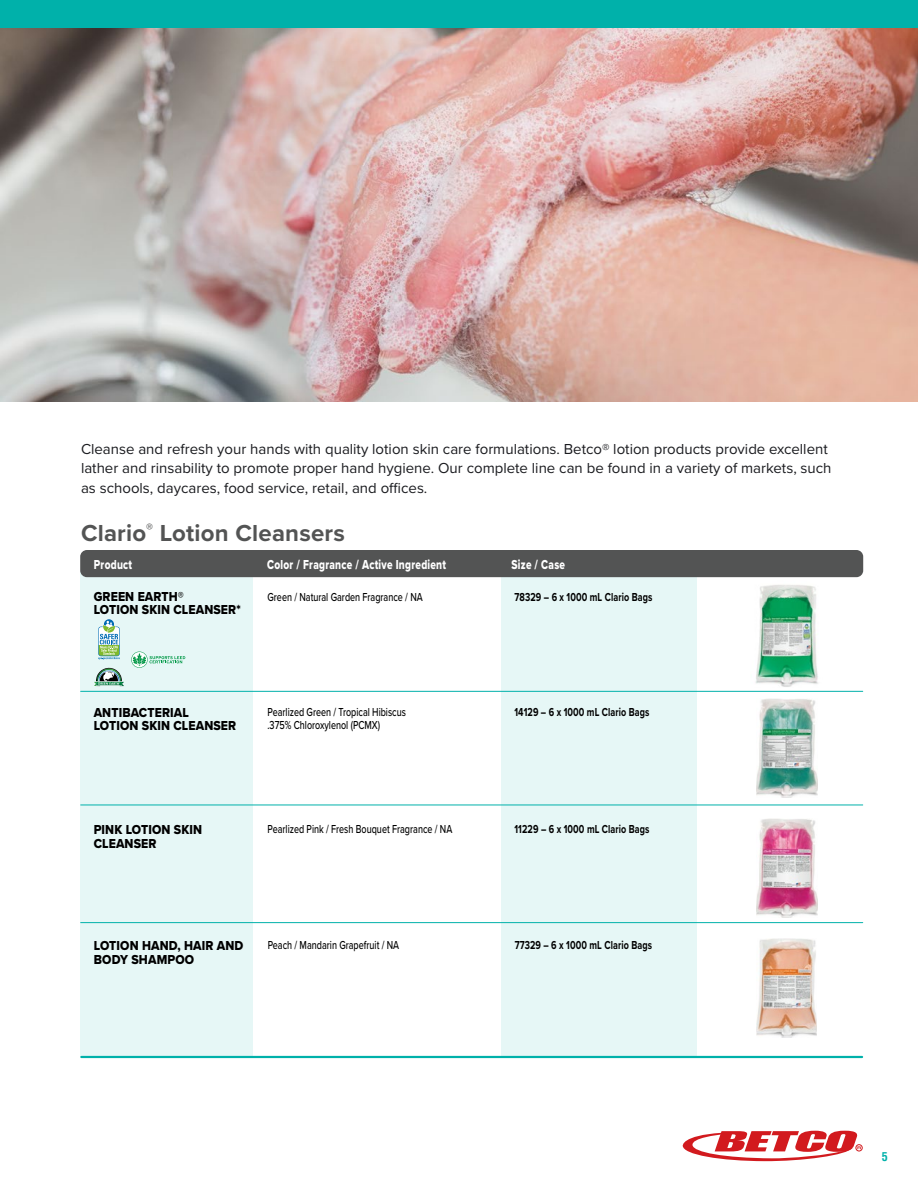
<style>
.page{position:relative;width:918px;height:1188px;background:#fff}
.page>*{position:absolute;margin:0;border:0;box-sizing:border-box;transform-origin:0 0}
.t1{font:700 24px "Proxima Nova";letter-spacing:.01em;color:#535454}
.t2{font:15px/19.5px "Proxima Nova";color:#1a1b1f}
.t3{font:13.5px "Proxima Nova Extrabld";letter-spacing:.01em;color:#000;scale:.9 1}
.t4{font:13.5px "Proxima Nova Extrabld";letter-spacing:.025em;color:#fff;scale:.75 1}
.t5{font:500 12px/13.5px "Proxima Nova";color:#000;scale:.75 1}
.t6{font:700 12px "Proxima Nova";letter-spacing:.01em;color:#000;scale:.75 1}
.t7{font:700 condensed 12px "Helvetica LT Pro";color:#00b1aa}
</style>
<div class="page">
<div style="left:80px;top:572px;width:173px;height:485px;background:#e6f7f6"></div>
<div style="left:254px;top:1144px;width:7px;height:7px;border:1px solid #fff;border-radius:50%"></div>
<svg style="left:254px;top:1144px;width:5px;height:7px"></svg>
<img style="left:1px;top:28px;width:917px;height:373px">
<div style="left:502px;top:575px;width:195px;height:483px;background:#e6f7f6"></div>
<div style="left:80px;top:550px;width:783px;height:27px;background:#535454;border-radius:7px"></div>
<hr style="left:81px;top:691px;width:782px;height:1px;background:#00b1aa">
<hr style="left:81px;top:805px;width:782px;height:1px;background:#00b1aa">
<hr style="left:81px;top:922px;width:782px;height:1px;background:#00b1aa">
<hr style="left:81px;top:1056px;width:781px;height:2px;background:#00b1aa">
<img style="left:756px;top:819px;width:62px;height:98px">
<img style="left:756px;top:699px;width:62px;height:98px">
<img style="left:757px;top:938px;width:60px;height:99px">
<img style="left:755px;top:585px;width:63px;height:102px">
<div style="left:0;top:0;width:918px;height:28px;background:#00b1aa"></div>
<div style="left:855px;top:1144px;width:8px;height:7px;border:1px solid #d21a1e;border-radius:50%"></div>
<svg style="left:682px;top:1131px;width:179px;height:30px"></svg>
<svg style="left:94px;top:667px;width:30px;height:20px"></svg>
<svg style="left:131px;top:652px;width:54px;height:16px"></svg>
<svg style="left:98px;top:619px;width:22px;height:41px"></svg>
<p class="t2" style="left:81px;top:438px;width:752px">Cleanse and refresh your hands with quality lotion skin care formulations. Betco® lotion products provide excellent lather and rinsability to promote proper hand hygiene. Our complete line can be found in a variety of markets, such as schools, daycares, food service, retail, and offices.</p>
<h1 class="t1" style="left:81px;top:515px;width:265px">Clario<sup>®</sup> Lotion Cleansers</h1>
<p class="t4" style="left:94px;top:554px;width:53px">Product</p>
<p class="t4" style="left:267px;top:554px;width:240px">Color / Fragrance / Active Ingredient</p>
<p class="t4" style="left:512px;top:554px;width:73px">Size / Case</p>
<p class="t3" style="left:94px;top:586px;width:102px">GREEN EARTH®</p>
<p class="t5" style="left:268px;top:590px;width:209px">Green / Natural Garden Fragrance / NA</p>
<p class="t6" style="left:515px;top:588px;width:185px">78329 – 6 x 1000 mL Clario Bags</p>
<p class="t3" style="left:94px;top:600px;width:165px">LOTION SKIN CLEANSER*</p>
<p class="t3" style="left:94px;top:702px;width:107px">ANTIBACTERIAL</p>
<p class="t6" style="left:515px;top:703px;width:182px">14129 – 6 x 1000 mL Clario Bags</p>
<p class="t3" style="left:94px;top:716px;width:160px">LOTION SKIN CLEANSER</p>
<p class="t5" style="left:268px;top:705px;width:186px">Pearlized Green / Tropical Hibiscus .375% Chloroxylenol (PCMX)</p>
<p class="t3" style="left:94px;top:820px;width:122px">PINK LOTION SKIN</p>
<p class="t5" style="left:268px;top:822px;width:248px">Pearlized Pink / Fresh Bouquet Fragrance / NA</p>
<p class="t6" style="left:515px;top:820px;width:182px">11229 – 6 x 1000 mL Clario Bags</p>
<p class="t3" style="left:94px;top:833px;width:71px">CLEANSER</p>
<p class="t3" style="left:94px;top:936px;width:168px">LOTION HAND, HAIR AND</p>
<p class="t5" style="left:268px;top:938px;width:177px">Peach / Mandarin Grapefruit / NA</p>
<p class="t6" style="left:515px;top:936px;width:185px">77329 – 6 x 1000 mL Clario Bags</p>
<p class="t3" style="left:94px;top:949px;width:113px">BODY SHAMPOO</p>
<p class="t7" style="left:882px;top:1148px;width:7px">5</p>
</div>
